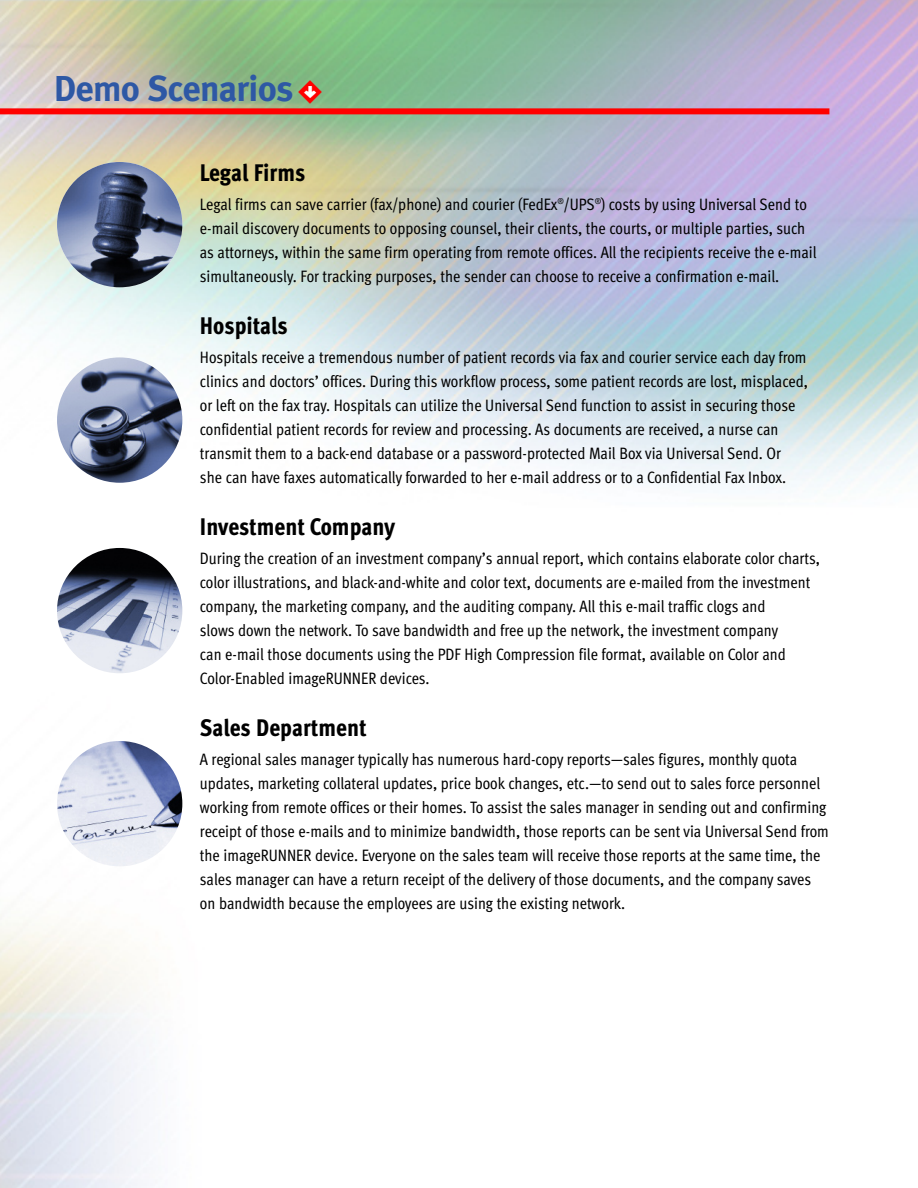
<style>
.page{position:relative;width:918px;height:1188px;background:#fff}
.page>*{position:absolute;margin:0;border:0;box-sizing:border-box;transform-origin:0 0}
.t1{font:700 36px "Meta";letter-spacing:-.015em;color:#2e58a5}
.t2{font:800 24px "Meta Cond";color:#000}
.t3{font:16.5px/24px "Meta Cond";color:#000}
.s1{font-family:"Mini Pics Directional DA";font-weight:400;font-size:23.1px;color:#f00}
</style>
<div class="page">
<img style="left:0;top:0;width:918px;height:603px">
<img style="left:57px;top:162px;width:125px;height:125px;border-radius:50%">
<svg style="left:301px;top:84px;width:15px;height:17px"></svg>
<img style="left:0;top:606px;width:183px;height:582px">
<div style="left:0;top:108px;width:829px;height:6px;background:#f00"></div>
<img style="left:57px;top:548px;width:125px;height:125px;border-radius:50%">
<img style="left:57px;top:741px;width:125px;height:125px;border-radius:50%">
<img style="left:57px;top:357px;width:125px;height:126px;border-radius:50%">
<h1 class="t1" style="left:54px;top:75px;width:270px">Demo Scenarios <span class="s1">3</span></h1>
<h2 class="t2" style="left:200px;top:163px;width:107px">Legal Firms</h2>
<p class="t3" style="left:200px;top:194px;width:618px">Legal firms can save carrier (fax/phone) and courier (FedEx<sup>®</sup>/UPS<sup>®</sup>) costs by using Universal Send to e-mail discovery documents to opposing counsel, their clients, the courts, or multiple parties, such as attorneys, within the same firm operating from remote offices. All the recipients receive the e-mail simultaneously. For tracking purposes, the sender can choose to receive a confirmation e-mail.</p>
<h2 class="t2" style="left:200px;top:316px;width:89px">Hospitals</h2>
<p class="t3" style="left:200px;top:347px;width:610px">Hospitals receive a tremendous number of patient records via fax and courier service each day from clinics and doctors’ offices. During this workflow process, some patient records are lost, misplaced, or left on the fax tray. Hospitals can utilize the Universal Send function to assist in securing those confidential patient records for review and processing. As documents are received, a nurse can transmit them to a back-end database or a password-protected Mail Box via Universal Send. Or<br>she can have faxes automatically forwarded to her e-mail address or to a Confidential Fax Inbox.</p>
<h2 class="t2" style="left:200px;top:517px;width:196px">Investment Company</h2>
<p class="t3" style="left:200px;top:548px;width:622px">During the creation of an investment company’s annual report, which contains elaborate color charts, color illustrations, and black-and-white and color text, documents are e-mailed from the investment company, the marketing company, and the auditing company. All this e-mail traffic clogs and<br>slows down the network. To save bandwidth and free up the network, the investment company<br>can e-mail those documents using the PDF High Compression file format, available on Color and Color-Enabled imageRUNNER devices.</p>
<h2 class="t2" style="left:200px;top:718px;width:168px">Sales Department</h2>
<p class="t3" style="left:200px;top:749px;width:630px">A regional sales manager typically has numerous hard-copy reports—sales figures, monthly quota updates, marketing collateral updates, price book changes, etc.—to send out to sales force personnel working from remote offices or their homes. To assist the sales manager in sending out and confirming receipt of those e-mails and to minimize bandwidth, those reports can be sent via Universal Send from the imageRUNNER device. Everyone on the sales team will receive those reports at the same time, the sales manager can have a return receipt of the delivery of those documents, and the company saves on bandwidth because the employees are using the existing network.</p>
</div>
